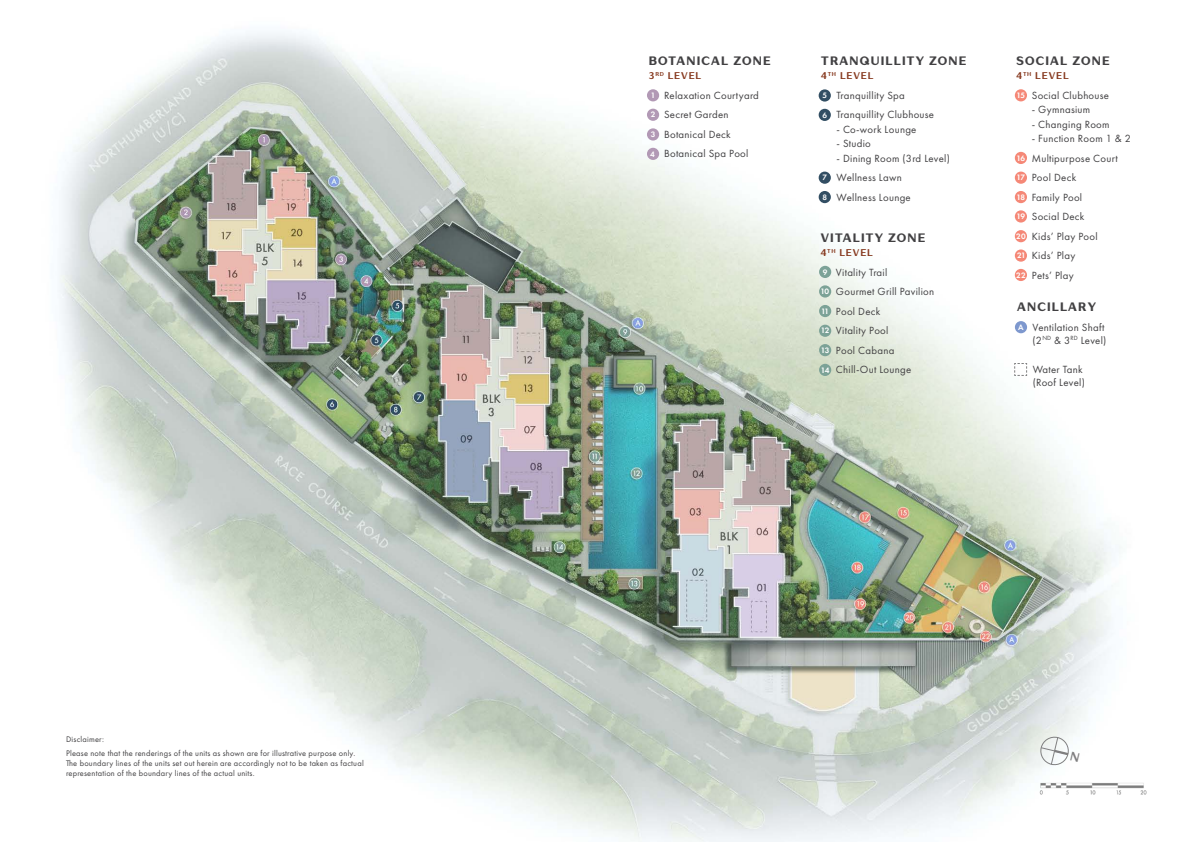
<style>
.page{position:relative;width:1191px;height:842px;background:#fff}
.page>*{position:absolute;margin:0;border:0;box-sizing:border-box;transform-origin:0 0}
.t1{font:800 12px "Lagu Sans";letter-spacing:.1em;color:#414042}
.t2{font:10.8px/19.5px "Futura PT";letter-spacing:.025em;color:#414042}
.t3{font:700 9.6px "Lagu Sans";letter-spacing:.1em;color:#873a20}
.t4{font:8.4px/13.5px "Futura PT";letter-spacing:.025em;color:#414042}
.t5{font:600 8.2px "Futura PT";letter-spacing:-.08em;color:#fff}
</style>
<div class="page">
<img style="left:58px;top:32px;width:1063px;height:810px">
<div style="left:187px;top:823px;width:139px;height:19px;background:#fff"></div>
<img style="left:1030px;top:781px;width:117px;height:25px">
<div style="left:819px;top:266px;width:12px;height:12px;background:#7ca297;border-radius:50%"></div>
<div style="left:819px;top:285px;width:12px;height:13px;background:#7ca297;border-radius:50%"></div>
<div style="left:819px;top:305px;width:12px;height:12px;background:#7ca297;border-radius:50%"></div>
<div style="left:819px;top:325px;width:12px;height:12px;background:#7ca297;border-radius:50%"></div>
<div style="left:819px;top:344px;width:12px;height:12px;background:#7ca297;border-radius:50%"></div>
<div style="left:819px;top:364px;width:12px;height:12px;background:#7ca297;border-radius:50%"></div>
<div style="left:1014px;top:89px;width:13px;height:12px;background:#f58877;border-radius:50%"></div>
<div style="left:1014px;top:152px;width:13px;height:12px;background:#f58877;border-radius:50%"></div>
<div style="left:1014px;top:172px;width:13px;height:12px;background:#f58877;border-radius:50%"></div>
<div style="left:1014px;top:191px;width:13px;height:12px;background:#f58877;border-radius:50%"></div>
<div style="left:1014px;top:210px;width:13px;height:13px;background:#f58877;border-radius:50%"></div>
<div style="left:1014px;top:230px;width:13px;height:12px;background:#f58877;border-radius:50%"></div>
<div style="left:1014px;top:249px;width:13px;height:13px;background:#f58877;border-radius:50%"></div>
<div style="left:1014px;top:269px;width:13px;height:12px;background:#f58877;border-radius:50%"></div>
<svg style="left:1014px;top:363px;width:13px;height:13px"></svg>
<div style="left:1015px;top:321px;width:12px;height:12px;background:#7e98ce;border-radius:50%"></div>
<svg style="left:818px;top:89px;width:13px;height:13px"></svg>
<div style="left:818px;top:109px;width:13px;height:12px;background:#324e63;border-radius:50%"></div>
<div style="left:818px;top:172px;width:13px;height:12px;background:#324e63;border-radius:50%"></div>
<div style="left:818px;top:191px;width:13px;height:12px;background:#324e63;border-radius:50%"></div>
<div style="left:647px;top:89px;width:12px;height:12px;background:#b299b5;border-radius:50%"></div>
<div style="left:647px;top:109px;width:12px;height:12px;background:#b299b5;border-radius:50%"></div>
<div style="left:647px;top:128px;width:12px;height:13px;background:#b299b5;border-radius:50%"></div>
<div style="left:647px;top:148px;width:12px;height:12px;background:#b299b5;border-radius:50%"></div>
<svg style="left:1038px;top:735px;width:41px;height:31px"></svg>
<p class="t4" style="left:66px;top:733px;width:291px">Disclaimer:<br>Please note that the renderings of the units as shown are for illustrative purpose only.</p>
<p class="t4" style="left:66px;top:758px;width:299px;line-height:10.1px">The boundary lines of the units set out herein are accordingly not to be taken as factual representation of the boundary lines of the actual units.</p>
<p class="t1" style="left:649px;top:51px;width:123px">BOTANICAL ZONE</p>
<p class="t3" style="left:649px;top:68px;width:54px">3<sup>RD</sup> LEVEL</p>
<p class="t2" style="left:664px;top:86px;width:96px">Relaxation Courtyard<br>Secret Garden<br>Botanical Deck<br>Botanical Spa Pool</p>
<p class="t5" style="left:650px;top:90px;width:6px">1</p>
<p class="t5" style="left:650px;top:110px;width:6px">2</p>
<p class="t5" style="left:650px;top:129px;width:6px">3</p>
<p class="t5" style="left:650px;top:149px;width:6px">4</p>
<p class="t1" style="left:821px;top:51px;width:147px">TRANQUILLITY ZONE</p>
<p class="t3" style="left:821px;top:68px;width:54px">4<sup>TH</sup> LEVEL</p>
<p class="t2" style="left:836px;top:86px;width:99px">Tranquillity Spa<br>Tranquillity Clubhouse</p>
<p class="t2" style="left:836px;top:119px;width:81px">- Co-work Lounge</p>
<p class="t2" style="left:836px;top:134px;width:36px">- Studio</p>
<p class="t2" style="left:836px;top:148px;width:115px">- Dining Room (3rd Level)<br>Wellness Lawn<br>Wellness Lounge</p>
<p class="t5" style="left:822px;top:90px;width:6px">5</p>
<p class="t5" style="left:822px;top:110px;width:6px">6</p>
<p class="t5" style="left:822px;top:173px;width:6px">7</p>
<p class="t5" style="left:822px;top:192px;width:6px">8</p>
<p class="t1" style="left:820px;top:228px;width:106px">VITALITY ZONE</p>
<p class="t3" style="left:820px;top:245px;width:54px">4<sup>TH</sup> LEVEL</p>
<p class="t2" style="left:836px;top:262px;width:100px">Vitality Trail<br>Gourmet Grill Pavilion<br>Pool Deck<br>Vitality Pool<br>Pool Cabana<br>Chill-Out Lounge</p>
<p class="t5" style="left:823px;top:267px;width:6px">9</p>
<p class="t5" style="left:820px;top:286px;width:10px">10</p>
<p class="t5" style="left:821px;top:306px;width:9px">11</p>
<p class="t5" style="left:821px;top:326px;width:10px">12</p>
<p class="t5" style="left:821px;top:345px;width:10px">13</p>
<p class="t5" style="left:821px;top:365px;width:10px">14</p>
<p class="t1" style="left:1016px;top:51px;width:95px">SOCIAL ZONE</p>
<p class="t3" style="left:1016px;top:68px;width:54px">4<sup>TH</sup> LEVEL</p>
<p class="t2" style="left:1031px;top:86px;width:79px">Social Clubhouse</p>
<p class="t2" style="left:1031px;top:100px;width:60px">- Gymnasium</p>
<p class="t2" style="left:1031px;top:114px;width:79px">- Changing Room</p>
<p class="t2" style="left:1031px;top:129px;width:101px">- Function Room 1 &amp; 2<br>Multipurpose Court<br>Pool Deck<br>Family Pool<br>Social Deck<br>Kids’ Play Pool<br>Kids’ Play<br>Pets’ Play</p>
<p class="t5" style="left:1016px;top:90px;width:10px">15</p>
<p class="t5" style="left:1016px;top:153px;width:10px">16</p>
<p class="t5" style="left:1016px;top:173px;width:10px">17</p>
<p class="t5" style="left:1016px;top:192px;width:10px">18</p>
<p class="t5" style="left:1016px;top:211px;width:10px">19</p>
<p class="t5" style="left:1016px;top:231px;width:11px">20</p>
<p class="t5" style="left:1017px;top:250px;width:10px">21</p>
<p class="t5" style="left:1016px;top:270px;width:11px">22</p>
<p class="t1" style="left:1017px;top:297px;width:80px">ANCILLARY</p>
<p class="t2" style="left:1032px;top:321px;width:75px;line-height:13.2px">Ventilation Shaft (2<sup>ND</sup> &amp; 3<sup>RD</sup> Level)</p>
<p class="t2" style="left:1032px;top:363px;width:54px;line-height:13.2px">Water Tank (Roof Level)</p>
<p class="t5" style="left:1018px;top:322px;width:7px">A</p>
</div>
